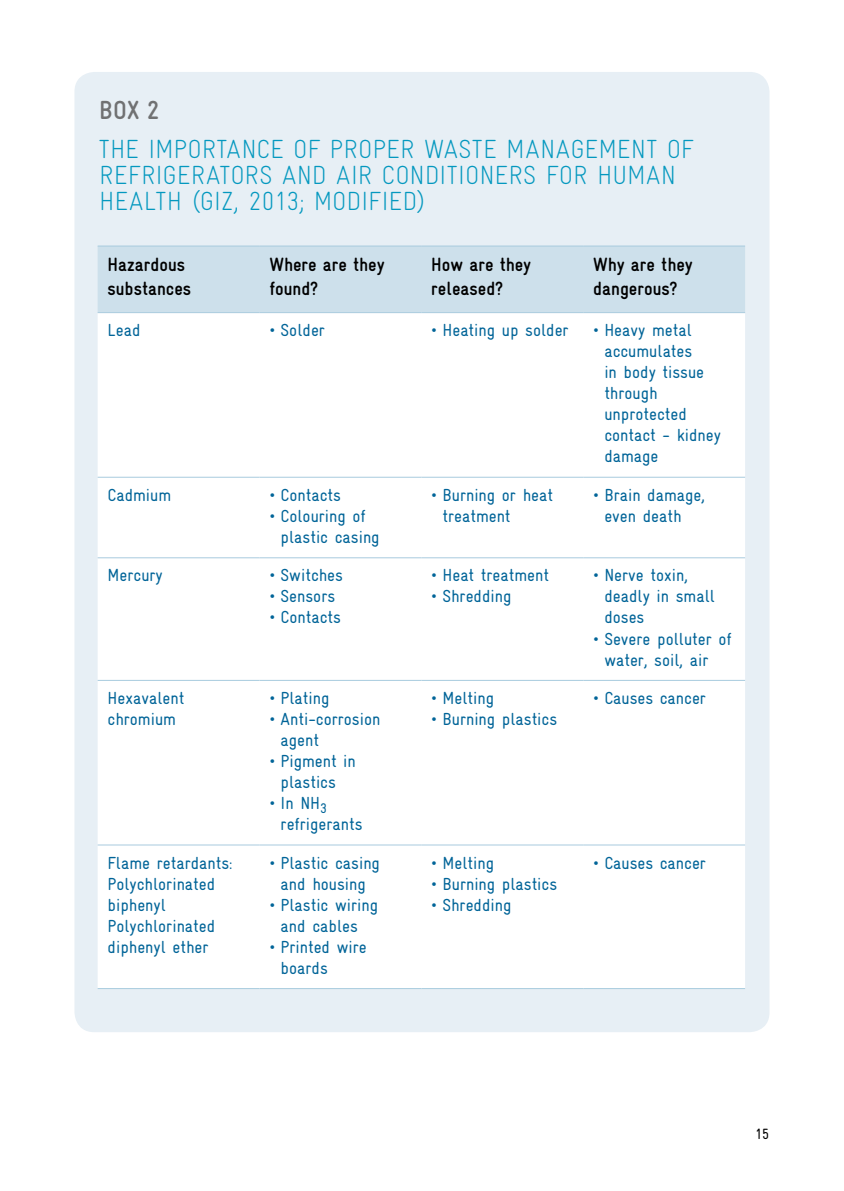
<style>
.page{position:relative;width:844px;height:1191px;background:#fff}
.page>*{position:absolute;margin:0;border:0;box-sizing:border-box;transform-origin:0 0}
.Grafik_HL{font:300 condensed 26.25px/38.5px "Gravur";letter-spacing:.005em;color:#0498bf}
.Copytext_Gravur_BOX{font:700 condensed 19.25px/24.5px "Gravur";color:#000}
.Tabelle_regular{font:condensed 17.5px/21px "Gravur";color:#006498}
.t1{font:condensed 14.88px "Gravur";color:#000}
.s1{font-weight:700;color:#707172}
</style>
<div class="page">
<div style="left:74px;top:72px;width:695px;height:960px;background:#e7eff5;border-radius:20px"></div>
<div style="left:98px;top:247px;width:647px;height:65px;background:#cde0eb"></div>
<div style="left:98px;top:313px;width:647px;height:675px;background:#fff"></div>
<hr style="left:98px;top:246px;width:161px;height:1px;background:#a8cbde">
<hr style="left:259px;top:246px;width:162px;height:1px;background:#a8cbde">
<hr style="left:421px;top:246px;width:162px;height:1px;background:#a8cbde">
<hr style="left:583px;top:246px;width:162px;height:1px;background:#a8cbde">
<hr style="left:98px;top:312px;width:161px;height:1px;background:#a8cbde">
<hr style="left:259px;top:312px;width:162px;height:1px;background:#a8cbde">
<hr style="left:421px;top:312px;width:162px;height:1px;background:#a8cbde">
<hr style="left:583px;top:312px;width:162px;height:1px;background:#a8cbde">
<hr style="left:98px;top:477px;width:161px;height:1px;background:#a8cbde">
<hr style="left:259px;top:477px;width:162px;height:1px;background:#a8cbde">
<hr style="left:421px;top:477px;width:162px;height:1px;background:#a8cbde">
<hr style="left:583px;top:477px;width:162px;height:1px;background:#a8cbde">
<hr style="left:98px;top:557px;width:161px;height:1px;background:#a8cbde">
<hr style="left:259px;top:557px;width:162px;height:1px;background:#a8cbde">
<hr style="left:421px;top:557px;width:162px;height:1px;background:#a8cbde">
<hr style="left:583px;top:557px;width:162px;height:1px;background:#a8cbde">
<hr style="left:98px;top:680px;width:161px;height:1px;background:#a8cbde">
<hr style="left:98px;top:844px;width:161px;height:1px;background:#a8cbde">
<hr style="left:98px;top:988px;width:161px;height:1px;background:#a8cbde">
<hr style="left:259px;top:680px;width:162px;height:1px;background:#a8cbde">
<hr style="left:421px;top:680px;width:162px;height:1px;background:#a8cbde">
<hr style="left:583px;top:680px;width:162px;height:1px;background:#a8cbde">
<hr style="left:259px;top:844px;width:162px;height:1px;background:#a8cbde">
<hr style="left:421px;top:844px;width:162px;height:1px;background:#a8cbde">
<hr style="left:583px;top:844px;width:162px;height:1px;background:#a8cbde">
<hr style="left:259px;top:988px;width:162px;height:1px;background:#a8cbde">
<hr style="left:421px;top:988px;width:162px;height:1px;background:#a8cbde">
<hr style="left:583px;top:988px;width:162px;height:1px;background:#a8cbde">
<p class="Grafik_HL" style="left:99px;top:91px;width:595px"><span class="s1">BOX 2<br></span>THE IMPORTANCE OF PROPER WASTE MANAGEMENT OF</p>
<p class="Grafik_HL" style="left:99px;top:162px;width:578px;line-height:26.2px">REFRIGERATORS AND AIR CONDITIONERS FOR HUMAN<br>HEALTH (GIZ, 2013; MODIFIED)</p>
<p class="Copytext_Gravur_BOX" style="left:107px;top:252px;width:85px">Hazardous substances</p>
<p class="Copytext_Gravur_BOX" style="left:269px;top:252px;width:117px">Where are they found?</p>
<p class="Copytext_Gravur_BOX" style="left:431px;top:252px;width:101px">How are they released?</p>
<p class="Copytext_Gravur_BOX" style="left:593px;top:252px;width:101px">Why are they dangerous?</p>
<p class="Tabelle_regular" style="left:107px;top:320px;width:34px">Lead</p>
<p class="Tabelle_regular" style="left:269px;top:320px;width:57px">• Solder</p>
<p class="Tabelle_regular" style="left:431px;top:320px;width:139px">• Heating up solder</p>
<p class="Tabelle_regular" style="left:604px;top:320px;width:118px;text-indent:-11px">• Heavy metal accumulates<br>in body tissue through unprotected contact - kidney damage</p>
<p class="Tabelle_regular" style="left:107px;top:484px;width:65px">Cadmium</p>
<p class="Tabelle_regular" style="left:269px;top:484px;width:73px">• Contacts</p>
<p class="Tabelle_regular" style="left:280px;top:505px;width:100px;text-indent:-11px">• Colouring of plastic casing</p>
<p class="Tabelle_regular" style="left:442px;top:484px;width:112px;text-indent:-11px">• Burning or heat treatment</p>
<p class="Tabelle_regular" style="left:604px;top:484px;width:102px;text-indent:-11px">• Brain damage, even death</p>
<p class="Tabelle_regular" style="left:107px;top:565px;width:57px">Mercury</p>
<p class="Tabelle_regular" style="left:269px;top:565px;width:75px">• Switches</p>
<p class="Tabelle_regular" style="left:269px;top:586px;width:67px">• Sensors</p>
<p class="Tabelle_regular" style="left:269px;top:607px;width:73px">• Contacts</p>
<p class="Tabelle_regular" style="left:107px;top:687px;width:78px">Hexavalent chromium</p>
<p class="Tabelle_regular" style="left:269px;top:687px;width:61px">• Plating</p>
<p class="Tabelle_regular" style="left:280px;top:708px;width:101px;text-indent:-11px">• Anti-corrosion agent</p>
<p class="Tabelle_regular" style="left:269px;top:750px;width:88px;text-align:center">• Pigment in plastics</p>
<p class="Tabelle_regular" style="left:280px;top:792px;width:83px;text-indent:-11px">• In NH<sub>3 </sub>refrigerants</p>
<p class="Tabelle_regular" style="left:107px;top:852px;width:126px">Flame retardants:<br>Polychlorinated biphenyl<br>Polychlorinated diphenyl ether</p>
<p class="Tabelle_regular" style="left:269px;top:852px;width:112px;text-align:center">• Plastic casing and housing</p>
<p class="Tabelle_regular" style="left:269px;top:894px;width:110px;text-align:center">• Plastic wiring and cables</p>
<p class="Tabelle_regular" style="left:280px;top:936px;width:88px;text-indent:-11px">• Printed wire boards</p>
<p class="Tabelle_regular" style="left:431px;top:565px;width:119px">• Heat treatment</p>
<p class="Tabelle_regular" style="left:431px;top:586px;width:82px">• Shredding</p>
<p class="Tabelle_regular" style="left:431px;top:687px;width:64px">• Melting</p>
<p class="Tabelle_regular" style="left:431px;top:708px;width:127px">• Burning plastics</p>
<p class="Tabelle_regular" style="left:604px;top:565px;width:112px;text-indent:-11px">• Nerve toxin, deadly in small doses</p>
<p class="Tabelle_regular" style="left:604px;top:628px;width:129px;text-indent:-11px">• Severe polluter of water, soil, air</p>
<p class="Tabelle_regular" style="left:593px;top:687px;width:114px">• Causes cancer</p>
<p class="Tabelle_regular" style="left:431px;top:852px;width:64px">• Melting</p>
<p class="Tabelle_regular" style="left:431px;top:873px;width:127px">• Burning plastics</p>
<p class="Tabelle_regular" style="left:431px;top:894px;width:82px">• Shredding</p>
<p class="Tabelle_regular" style="left:593px;top:852px;width:114px">• Causes cancer</p>
<p class="t1" style="left:755px;top:1125px;width:16px">15</p>
</div>
